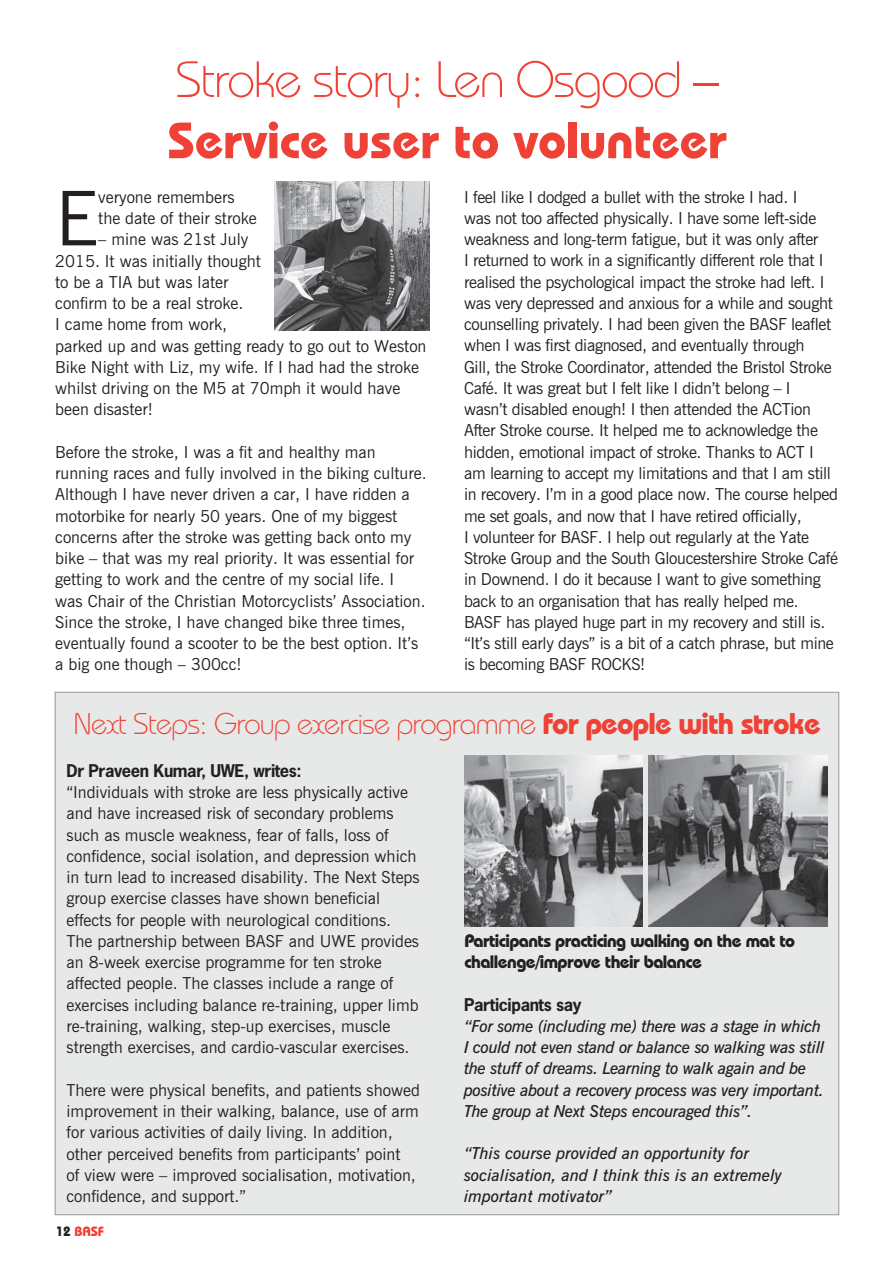
<style>
.page{position:relative;width:893px;height:1263px;background:#fff}
.page>*{position:absolute;margin:0;border:0;box-sizing:border-box;transform-origin:0 0}
.t1{font:75.3px "News Gothic BT";color:#231f20}
.t2{font:300 51px "Bauhaus IT Cby BT";letter-spacing:-.03em;color:#ef4135}
.t3{font:700 51px "Bauhaus IT Cby BT";color:#ef4135}
.t4{font:300 30px "Bauhaus IT Cby BT";letter-spacing:-.03em;color:#ef4135}
.t5{font:700 18px/21.3px "Bauhaus IT Cby BT";letter-spacing:-.03em;color:#231f20}
.t6{font:16.5px/21.3px "News Gothic BT";color:#231f20}
.t7{font:16.5px/21.3px "News Gothic BT";letter-spacing:-.02em;color:#231f20}
.t8{font:italic 600 16.5px/21.3px "News Gothic BT";letter-spacing:-.02em;color:#231f20}
.t9{font:italic 600 16.5px/21.3px "News Gothic BT";color:#231f20}
.t10{font:700 16.5px "News Gothic Std";letter-spacing:-.025em;color:#231f20}
.t11{font:700 13.5px "Bauhaus IT Cby BT";color:#ef4135}
.s1{font-weight:700}
.s2{color:#231f20}
</style>
<div class="page">
<div style="left:55px;top:692px;width:784px;height:523px;background:#e7e8e8;border:1px solid #949698"></div>
<img style="left:465px;top:756px;width:178px;height:170px">
<img style="left:649px;top:756px;width:178px;height:170px">
<img style="left:275px;top:182px;width:155px;height:149px">
<h2 class="t2" style="left:175px;top:48px;width:545px">Stroke story: Len Osgood –</h2>
<h2 class="t3" style="left:167px;top:109px;width:561px">Service user to volunteer</h2>
<h1 class="t1" style="left:55px;top:173px;width:35px">E</h1>
<p class="t6" style="left:98px;top:186px;width:160px">veryone remembers the date of their stroke</p>
<p class="t6" style="left:55px;top:229px;width:207px;text-indent:43px">– mine was 21st July<br>2015. It was initially thought to be a TIA</p>
<p class="t6" style="left:55px;top:271px;width:373px;text-indent:82px">but was later<br>confirm to be a real stroke.<br>I came home from work,<br>parked up and was getting ready to go out to Weston<br>Bike N ight with Liz, my wife. If I had had the stroke whilst driving on the M5 at 70mph it would have been disaster!</p>
<p class="t6" style="left:55px;top:441px;width:373px">Before the stroke, I was a fit and healthy man running races and fully involved in the biking culture.<br>Although I have never driven a car, I have ridden a motorbike for nearly 50 years. One of my biggest concerns after the stroke was getting back onto my bike – that was my real priority. It was essential for getting to work and the centre of my social life. I<br>was Chair of the Christian Motorcyclists’ Association.<br>Since the stroke, I have changed bike three times, eventually found a scooter to be the best option. It’s a big one though – 300cc!</p>
<p class="t7" style="left:464px;top:186px;width:370px">I feel like I dodged a bullet with the stroke I had. I<br>was not too affected physically. I have some left-side weakness and long-term fatigue, but it was only after<br>I returned to work in a significantly different role that I realised the psychological impact the stroke had left. I was very depressed and anxious for a while and sought counselling privately. I had been given the BASF leaflet when I was first diagnosed, and eventually through Gill, the Stroke Coordinator, attended the Bristol Stroke Café. It was great but I felt like I didn’t belong – I wasn’t disabled enough! I then attended the ACTion After Stroke course. It helped me to acknowledge the hidden, emotional impact of stroke. Thanks to ACT</p>
<p class="t7" style="left:464px;top:441px;width:375px;text-indent:345px">I<br>am learning to accept my limitations and that I am still in recovery. I ’m in a good place now. The course helped me set goals, and now that I have retired officially,<br>I volunteer for BASF. I help out regularly at the Yate Stroke Group and the South Gloucestershire Stroke Café in Downend. I do it because I want to give something back to an organisation that has really helped me.<br>BASF has played huge part in my recovery and still is. “It’s still early days” is a bit of a catch phrase, but mine is becoming BASF ROCK</p>
<p class="t6" style="left:631px;top:654px;width:16px">S!</p>
<h3 class="t4" style="left:74px;top:705px;width:748px">Next Steps: Group exercise programme <span class="s1">for people with stroke</span></h3>
<p class="t10" style="left:67px;top:760px;width:237px">Dr Praveen Kumar, UWE, writes:</p>
<p class="t6" style="left:67px;top:781px;width:355px">“I ndividuals with stroke are less physically active and have increased risk of secondary problems such as muscle weakness, fear of falls, loss of confidence, social isolation, and depression which in turn lead to increased disability. The N ext Steps group exercise classes have shown beneficial effects for people with neurological conditions.<br>The partnership between BASF and UWE provides an 8-week exercise programme for ten stroke affected people. The classes include a range of exercises including balance re-training, upper limb re-training, walking, step-up exercises, muscle strength exercises, and cardio-vascular exercises.</p>
<p class="t6" style="left:67px;top:1079px;width:355px">There were physical benefits, and patients showed improvement in their walking, balance, use of arm for various activities of daily living. I n addition, other perceived benefits from participants’ point<br>of view were – improved socialisation, motivation, confidence, and support.”</p>
<p class="t5" style="left:465px;top:930px;width:332px">Participants practicing walking on the mat to challenge/improve their balance</p>
<p class="t10" style="left:464px;top:993px;width:119px">Participants say</p>
<p class="t8" style="left:464px;top:1015px;width:362px">“For some (including me) there was a stage in which I could not even stand or balance so walking was still the stuff of dreams. Learning to walk again and be positive about a recovery process was very important.<br>The group at Next Steps encouraged this”.</p>
<p class="t9" style="left:464px;top:1143px;width:320px">“This course provided an opportunity for socialisation, and I think this is an extremely important motivator”</p>
<p class="t11" style="left:56px;top:1223px;width:50px"><span class="s2">12</span> BASF</p>
</div>
